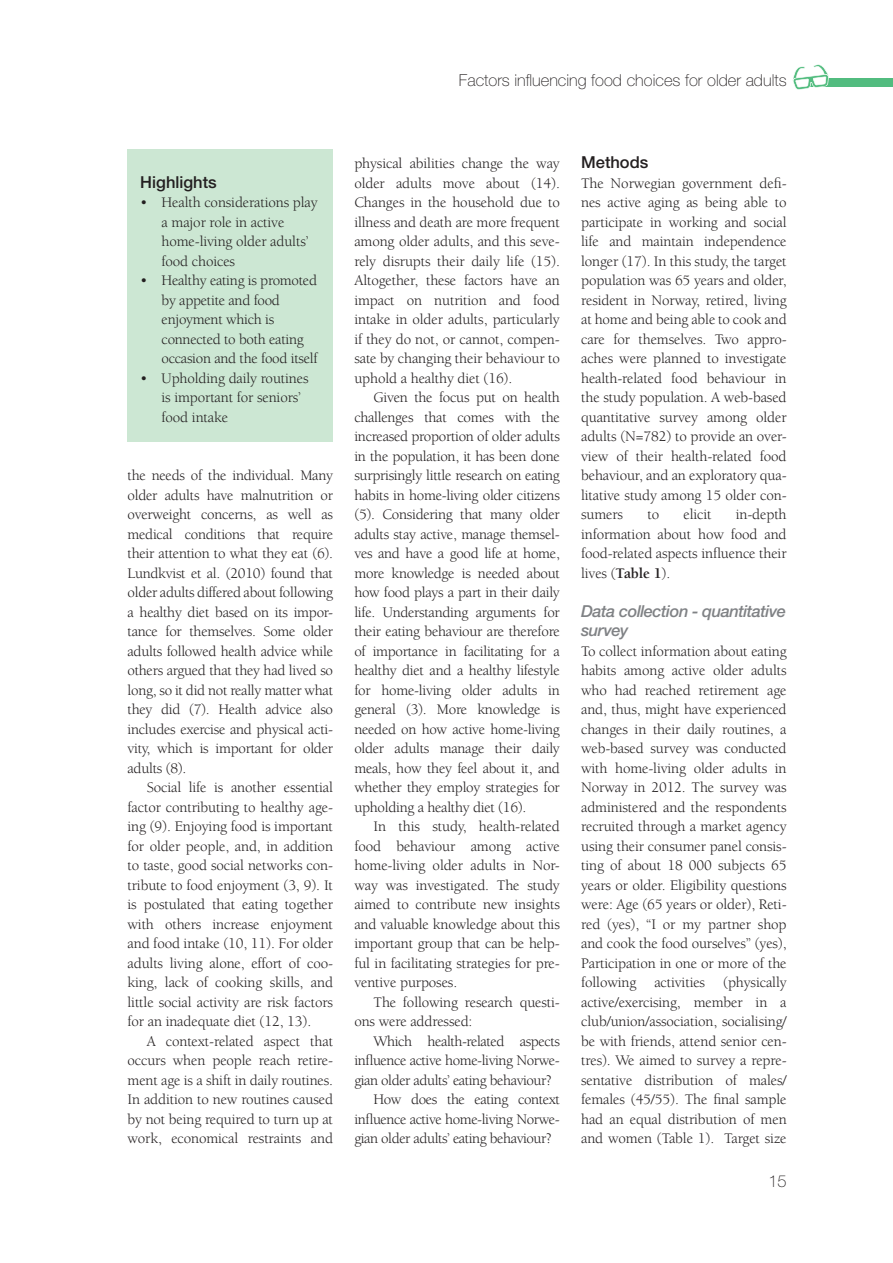
<style>
.page{position:relative;width:893px;height:1263px;background:#fff}
.page>*{position:absolute;margin:0;border:0;box-sizing:border-box;transform-origin:0 0}
.t1{font:100 16.5px "Helvetica Neue LT Std";color:#231f20}
.t2{font:italic 500 16.5px/19.5px "Helvetica Neue LT Std";letter-spacing:-.03em;color:#808285}
.t3{font:500 16.5px "Helvetica Neue LT Std";color:#231f20}
.t4{font:15px/19.5px "Berkeley Std";letter-spacing:-.01em;color:#231f20;text-align:justify}
.t5{font:15px "Berkeley Std";letter-spacing:-.03em;color:#231f20}
.s1{font-weight:700}
</style>
<div class="page">
<div style="left:802px;top:78px;width:91px;height:9px;background:#52bc7f"></div>
<svg style="left:792px;top:64px;width:37px;height:26px"></svg>
<div style="left:128px;top:149px;width:205px;height:292px;background:#cce7d3"></div>
<p class="t1" style="left:459px;top:71px;width:329px">Factors influencing food choices for older adults</p>
<p class="t3" style="left:140px;top:172px;width:78px">Highlights</p>
<p class="t4" style="left:162px;top:193px;width:158px;text-align:left;text-indent:-21px">• Health considerations play a major role in active home-living older adults’ food choices</p>
<p class="t4" style="left:162px;top:271px;width:158px;text-align:left;text-indent:-21px">• Healthy eating is promoted by appetite and food enjoyment which is connected to both eating occasion and the food itself</p>
<p class="t4" style="left:162px;top:369px;width:149px;text-align:left;text-indent:-21px">• Upholding daily routines is important for seniors’ food intake</p>
<p class="t4" style="left:128px;top:466px;width:207px">the needs of the individual. Many older adults have malnutrition or overweight concerns, as well as medical conditions that require their attention to what they eat (6).<br>Lundkvist et al. (2010) found that older adults differed about following a healthy diet based on its impor&shy;tance for themselves. Some older adults followed health advice while others argued that they had lived so long, so it did not really matter what they did (7). Health advice also includes exercise and physical acti&shy;vity, which is important for older adults (8).</p>
<p class="t4" style="left:128px;top:778px;width:207px;text-indent:19px">Social life is another essential factor contributing to healthy age&shy;ing (9). Enjoying food is important for older people, and, in addition to taste, good social networks con&shy;tribute to food enjoyment (3, 9). It is postulated that eating together with others increase enjoyment and food intake (10, 11). For older adults living alone, effort of coo&shy;king, lack of cooking skills, and little social activity are risk factors for an inadequate diet (12, 13).</p>
<p class="t4" style="left:128px;top:1032px;width:207px;text-indent:19px">A context-related aspect that occurs when people reach retire&shy;ment age is a shift in daily routines.<br>In addition to new routines caused by not being required to turn up at work, economical restraints and</p>
<p class="t4" style="left:354px;top:154px;width:207px">physical abilities change the way older adults move about (14).<br>Changes in the household due to illness and death are more frequent among older adults, and this seve&shy;rely disrupts their daily life (15).<br>Altogether, these factors have an impact on nutrition and food intake in older adults, particularly if they do not, or cannot, compen&shy;sate by changing their behaviour to uphold a healthy diet (16).</p>
<p class="t4" style="left:354px;top:388px;width:207px;text-indent:19px">Given the focus put on health challenges that comes with the increased proportion of older adults in the population, it has been done surprisingly little research on eating habits in home-living older citizens (5). Considering that many older adults stay active, manage themsel&shy;ves and have a good life at home, more knowledge is needed about how food plays a part in their daily life. Understanding arguments for their eating behaviour are therefore of importance in facilitating for a healthy diet and a healthy lifestyle for home-living older adults in general (3). More knowledge is needed on how active home-living older adults manage their daily meals, how they feel about it, and whether they employ strategies for upholding a healthy diet (16).</p>
<p class="t4" style="left:354px;top:817px;width:207px;text-indent:19px">In this study, health-related food behaviour among active home-living older adults in Nor&shy;way was investigated. The study aimed to contribute new insights and valuable knowledge about this important group that can be help&shy;ful in facilitating strategies for pre&shy;ventive purposes.</p>
<p class="t4" style="left:354px;top:993px;width:207px;text-indent:19px">The following research questi&shy;ons were addressed:</p>
<p class="t5" style="left:374px;top:1033px;width:188px">Which health-related aspects</p>
<p class="t5" style="left:354px;top:1053px;width:207px">influence active home-living Norwe-</p>
<p class="t5" style="left:354px;top:1072px;width:199px">gian older adults’ eating behaviour?</p>
<p class="t5" style="left:374px;top:1092px;width:188px">How does the eating context</p>
<p class="t5" style="left:354px;top:1111px;width:207px">influence active home-living Norwe-</p>
<p class="t5" style="left:354px;top:1131px;width:199px">gian older adults’ eating behaviour?</p>
<p class="t3" style="left:581px;top:153px;width:69px">Methods</p>
<p class="t4" style="left:581px;top:174px;width:207px">The Norwegian government defi&shy;nes active aging as being able to participate in working and social life and maintain independence longer (17). In this study, the target population was 65 years and older, resident in Norway, retired, living at home and being able to cook and care for themselves. Two appro&shy;aches were planned to investigate health-related food behaviour in the study population. A web-based quantitative survey among older adults (N=782) to provide an over&shy;view of their health-related food behaviour, and an exploratory qua&shy;litative study among 15 older con&shy;sumers</p>
<p class="t4" style="left:581px;top:505px;width:207px;text-indent:155px">in-depth information about how food and food-related aspects influence their lives (<span class="s1">Table 1</span>).</p>
<p class="t2" style="left:581px;top:601px;width:206px">Data collection - quantitative survey</p>
<p class="t4" style="left:581px;top:642px;width:207px">To collect information about eating habits among active older adults who had reached retirement age and, thus, might have experienced changes in their daily routines, a web-based survey was conducted with home-living older adults in Norway in 2012. The survey was administered and the respondents recruited through a market agency using their consumer panel consis&shy;ting of about 18 000 subjects 65 years or older. Eligibility questions were: Age (65 years or older), Reti&shy;red (yes), “I or my partner shop and cook the food ourselves” (yes), Participation in one or more of the following activities (physically active/exercising, member in a club/union/association, socialising/ be with friends, attend senior cen&shy;tres). We aimed to survey a repre&shy;sentative distribution of males/ females (45/55). The final sample had an equal distribution of men and women (Table 1). Target size</p>
<p class="t4" style="left:647px;top:505px;width:13px">to</p>
<p class="t4" style="left:683px;top:505px;width:30px">elicit</p>
<p class="t1" style="left:768px;top:1171px;width:20px">15</p>
</div>
